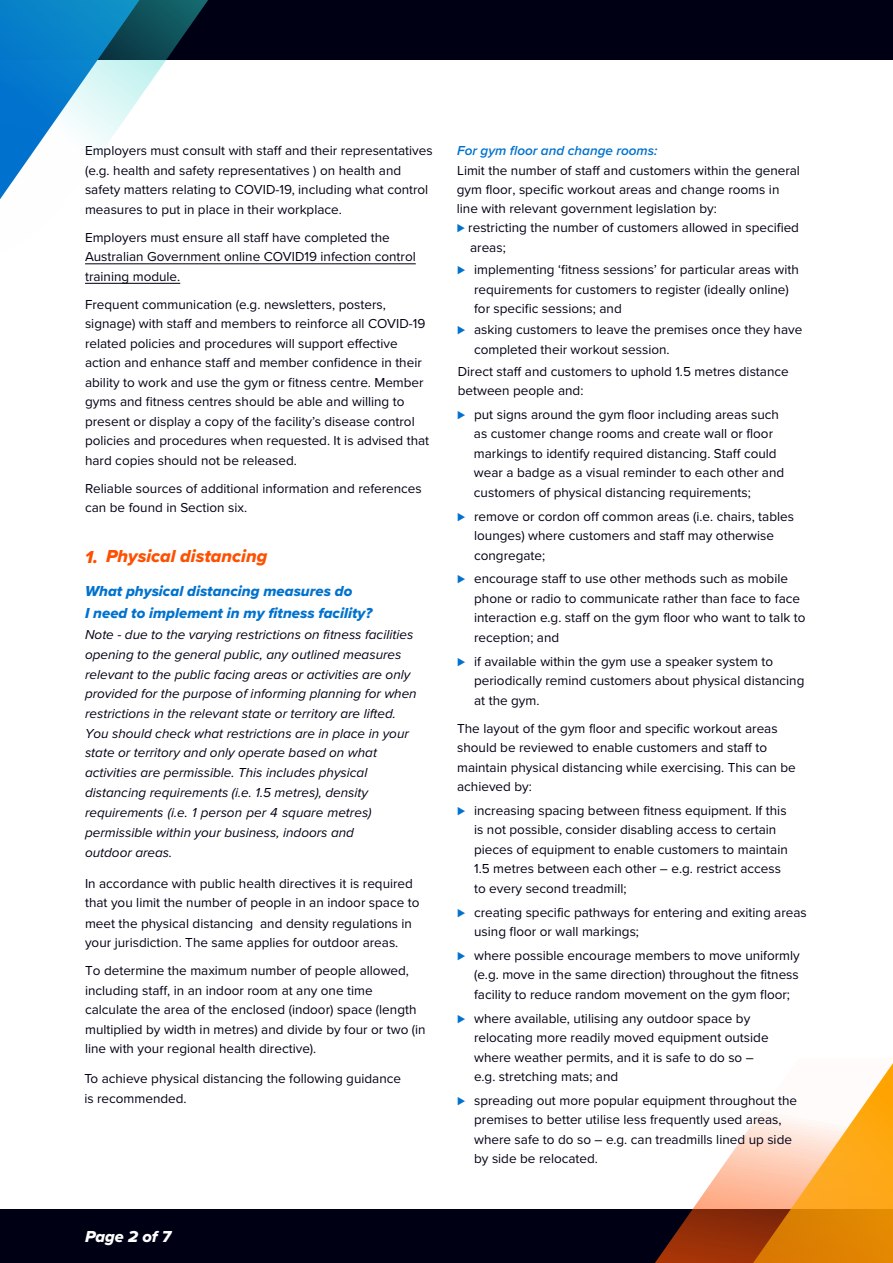
<style>
.page{position:relative;width:893px;height:1263px;background:#fff}
.page>*{position:absolute;margin:0;border:0;box-sizing:border-box;transform-origin:0 0}
.t1{font:18px "Proxima Nova Extrabld It";color:#fe5000}
.t2{font:16.5px "Proxima Nova Extrabld It";color:#fff}
.t3{font:15px/21.9px "Proxima Nova Extrabld It";color:#0072ce}
.t4{font:13.5px/19.5px "Proxima Nova";color:#000014}
.t5{font:italic 13.5px/19.8px "Proxima Nova";color:#000014}
.t6{font:italic 600 13.5px "Proxima Nova";color:#0072ce}
.s1{font-weight:900;color:#0072ce}
</style>
<div class="page">
<div style="left:0;top:1210px;width:893px;height:53px;background:#000014"></div>
<div style="left:0;top:0;width:893px;height:60px;background:#000014"></div>
<svg style="left:0;top:0;width:313px;height:265px"></svg>
<svg style="left:587px;top:1063px;width:306px;height:200px"></svg>
<hr style="left:85px;top:283px;width:95px;height:1px;background:#000014">
<hr style="left:85px;top:263px;width:331px;height:1px;background:#000014">
<p class="t4" style="left:85px;top:140px;width:349px">Employers must consult with staff and their representatives (e.g. health and safety representatives ) on health and safety matters relating to COVID-19, including what control measures to put in place in their workplace.</p>
<p class="t4" style="left:85px;top:227px;width:332px">Employers must ensure all staff have completed the<br>Australian Government online COVID19 infection control training module.</p>
<p class="t4" style="left:85px;top:294px;width:346px">Frequent communication (e.g. newsletters, posters, signage) with staff and members to reinforce all COVID-19 related policies and procedures will support effective action and enhance staff and member confidence in their ability to work and use the gym or fitness centre. Member gyms and fitness centres should be able and willing to present or display a copy of the facility’s disease control policies and procedures when requested. It is advised that hard copies should not be released.</p>
<p class="t4" style="left:85px;top:478px;width:338px">Reliable sources of additional information and references can be found in Section six.</p>
<h1 class="t1" style="left:85px;top:543px;width:184px">1. Physical distancing</h1>
<p class="t3" style="left:85px;top:580px;width:289px">What physical distancing measures do<br>I need to implement in my fitness facility?</p>
<p class="t5" style="left:85px;top:624px;width:333px">Note - due to the varying restrictions on fitness facilities opening to the general public, any outlined measures relevant to the public facing areas or activities are only provided for the purpose of informing planning for when restrictions in the relevant state or territory are lifted.<br>You should check what restrictions are in place in your state or territory and only operate based on what activities are permissible. This includes physical distancing requirements (i.e. 1.5 metres), density requirements (i.e. 1 person per 4 square metres) permissible within your business, indoors and<br>outdoor areas.</p>
<p class="t4" style="left:85px;top:873px;width:336px">In accordance with public health directives it is required that you limit the number of people in an indoor space to meet the physical distancing and density regulations in your jurisdiction. The same applies for outdoor areas.</p>
<p class="t4" style="left:85px;top:961px;width:342px">To determine the maximum number of people allowed, including staff, in an indoor room at any one time calculate the area of the enclosed (indoor) space (length multiplied by width in metres) and divide by four or two (in line with your regional health directive).</p>
<p class="t4" style="left:84px;top:1068px;width:318px">To achieve physical distancing the following guidance is recommended.</p>
<p class="t6" style="left:457px;top:141px;width:202px">For gym floor and change rooms:</p>
<p class="t4" style="left:457px;top:160px;width:345px;line-height:19px">Limit the number of staff and customers within the general gym floor, specific workout areas and change rooms in line with relevant government legislation by:<br><span class="s1">⊲</span> restricting the number of customers allowed in specified</p>
<p class="t4" style="left:457px;top:236px;width:343px;line-height:22.2px;text-indent:13px">areas;<br><span class="s1">⊲</span> implementing ‘fitness sessions’ for particular areas with</p>
<p class="t4" style="left:474px;top:279px;width:316px">requirements for customers to register (ideally online) for specific sessions; and</p>
<p class="t4" style="left:474px;top:319px;width:330px;text-indent:-17px"><span class="s1">⊲</span> asking customers to leave the premises once they have completed their workout session.</p>
<p class="t4" style="left:458px;top:361px;width:332px">Direct staff and customers to uphold 1.5 metres distance between people and:</p>
<p class="t4" style="left:474px;top:404px;width:312px;text-indent:-17px"><span class="s1">⊲</span> put signs around the gym floor including areas such as customer change rooms and create wall or floor markings to identify required distancing. Staff could wear a badge as a visual reminder to each other and customers of physical distancing requirements;</p>
<p class="t4" style="left:474px;top:506px;width:321px;text-indent:-17px"><span class="s1">⊲</span> remove or cordon off common areas (i.e. chairs, tables lounges) where customers and staff may otherwise congregate;</p>
<p class="t4" style="left:474px;top:568px;width:333px;text-indent:-17px"><span class="s1">⊲</span> encourage staff to use other methods such as mobile phone or radio to communicate rather than face to face interaction e.g. staff on the gym floor who want to talk to reception; and</p>
<p class="t4" style="left:474px;top:651px;width:332px;text-indent:-17px"><span class="s1">⊲</span> if available within the gym use a speaker system to periodically remind customers about physical distancing at the gym.</p>
<p class="t4" style="left:457px;top:718px;width:340px">The layout of the gym floor and specific workout areas should be reviewed to enable customers and staff to maintain physical distancing while exercising. This can be achieved by:</p>
<p class="t4" style="left:474px;top:800px;width:315px;text-indent:-17px"><span class="s1">⊲</span> increasing spacing between fitness equipment. If this is not possible, consider disabling access to certain pieces of equipment to enable customers to maintain 1.5 metres between each other – e.g. restrict access to every second treadmill;</p>
<p class="t4" style="left:474px;top:902px;width:334px;text-indent:-17px"><span class="s1">⊲</span> creating specific pathways for entering and exiting areas using floor or wall markings;</p>
<p class="t4" style="left:474px;top:945px;width:327px;text-align:justify;text-indent:-17px"><span class="s1">⊲</span> where possible encourage members to move uniformly (e.g. move in the same direction) throughout the fitness facility to reduce random movement on the gym floor;</p>
<p class="t4" style="left:474px;top:1008px;width:296px;text-indent:-17px"><span class="s1">⊲</span> where available, utilising any outdoor space by relocating more readily moved equipment outside where weather permits, and it is safe to do so – e.g. stretching mats; and</p>
<p class="t4" style="left:474px;top:1090px;width:325px;text-indent:-17px"><span class="s1">⊲</span> spreading out more popular equipment throughout the premises to better utilise less frequently used areas, where safe to do so – e.g. can treadmills lined up side by side be relocated.</p>
<p class="t2" style="left:85px;top:1224px;width:88px">Page 2 of 7</p>
</div>
